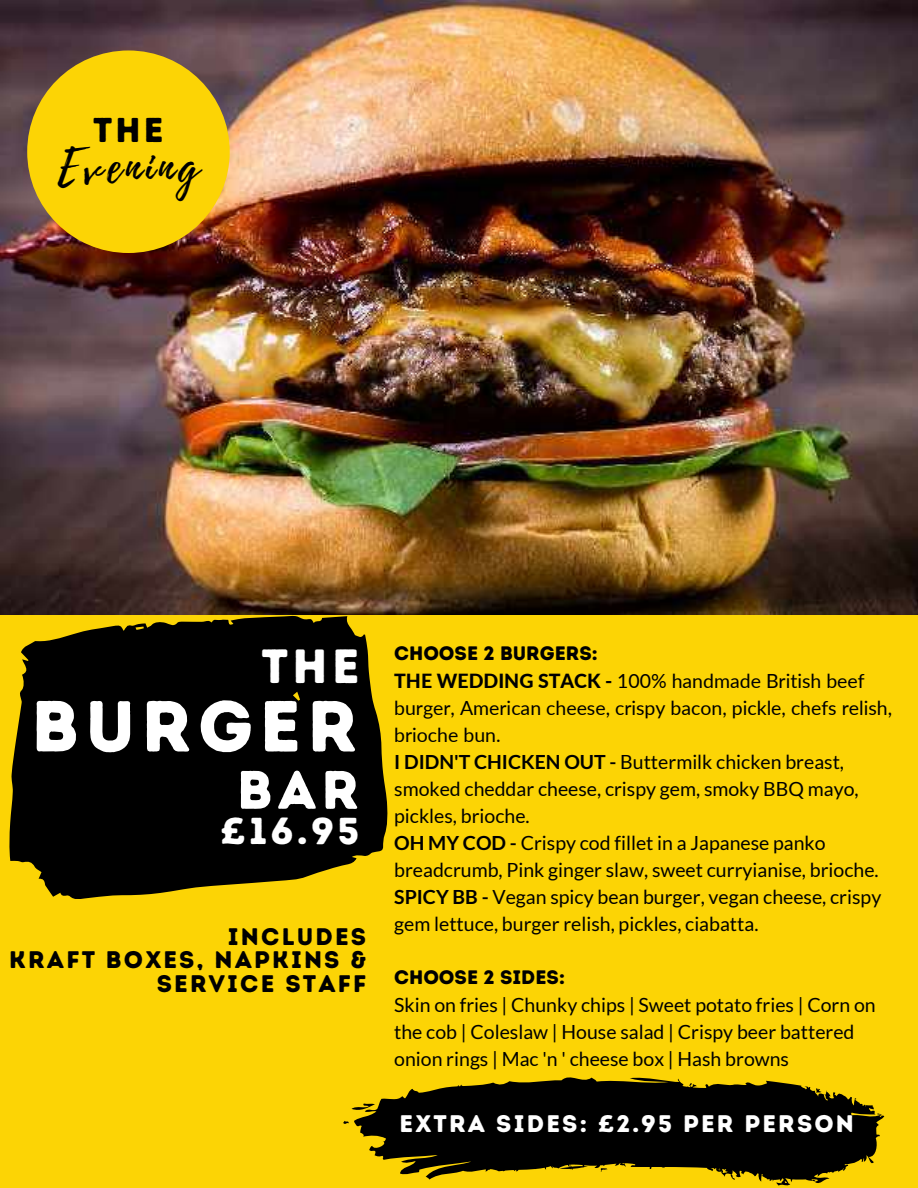
<style>
.page{position:relative;width:918px;height:1188px;background:#fcd405}
.page>*{position:absolute;margin:0;border:0;box-sizing:border-box;transform-origin:0 0}
.t1{font:72px "Intro Rust Base";letter-spacing:.09em;color:#fff}
.t2{font:54px "Intro Rust Base";color:#fff}
.t3{font:48px "Intro Rust Base";color:#fff}
.t4{font:46.5px "Playlist Script";letter-spacing:.09em;color:#000}
.t5{font:37.5px "Intro Rust Base";color:#fff}
.t6{font:34.5px "Intro Rust Base";color:#000}
.t7{font:24px/23.7px "Intro Rust Base";letter-spacing:.09em;color:#000;text-align:right}
.t8{font:24px "Intro Rust Base";letter-spacing:.09em;color:#fff}
.t9{font:19.5px/27px "Lato";color:#000}
.t10{font:19.5px "Intro Rust Base";color:#000}
.s1{font-weight:800}
.s2{font-weight:700}
</style>
<div class="page">
<img style="left:0;top:0;width:918px;height:615px">
<svg style="left:343px;top:1077px;width:541px;height:109px;fill:#000"></svg>
<div style="left:27px;top:50px;width:203px;height:203px;background:#fcd405;border-radius:50%"></div>
<svg style="left:9px;top:616px;width:379px;height:283px;background:#211c00"></svg>
<h3 class="t6" style="left:93px;top:108px;width:72px">THE</h3>
<h3 class="t4" style="left:58px;top:133px;width:143px">Evening</h3>
<h3 class="t3" style="left:261px;top:635px;width:100px">THE</h3>
<h1 class="t1" style="left:31px;top:680px;width:327px">BURGER</h1>
<h2 class="t2" style="left:237px;top:756px;width:124px">BAR</h2>
<h3 class="t5" style="left:221px;top:807px;width:140px">£16.95</h3>
<p class="t7" style="left:9px;top:925px;width:358px">INCLUDES<br>KRAFT BOXES, NAPKINS &amp;<br>SERVICE STAFF</p>
<p class="t10" style="left:394px;top:641px;width:205px">CHOOSE 2 BURGERS:</p>
<p class="t9" style="left:394px;top:667px;width:499px"><span class="s1">THE WEDDING STACK -</span> 100% handmade British beef burger, American cheese, crispy bacon, pickle, chefs relish, brioche bun.<br><span class="s2">I DIDN'T CHICKEN OUT -</span> Buttermilk chicken breast, smoked cheddar cheese, crispy gem, smoky BBQ mayo, pickles, brioche.<br><span class="s2">OH MY COD -</span> Crispy cod fillet in a Japanese panko breadcrumb, Pink ginger slaw, sweet curryianise, brioche.<br><span class="s2">SPICY BB -</span> Vegan spicy bean burger, vegan cheese, crispy gem lettuce, burger relish, pickles, ciabatta.</p>
<p class="t10" style="left:394px;top:965px;width:172px">CHOOSE 2 SIDES:</p>
<p class="t9" style="left:394px;top:991px;width:483px">Skin on fries | Chunky chips | Sweet potato fries | Corn on the cob | Coleslaw | House salad | Crispy beer battered onion rings | Mac 'n ' cheese box | Hash browns</p>
<p class="t8" style="left:400px;top:1109px;width:456px">EXTRA SIDES: £2.95 PER PERSON</p>
</div>
